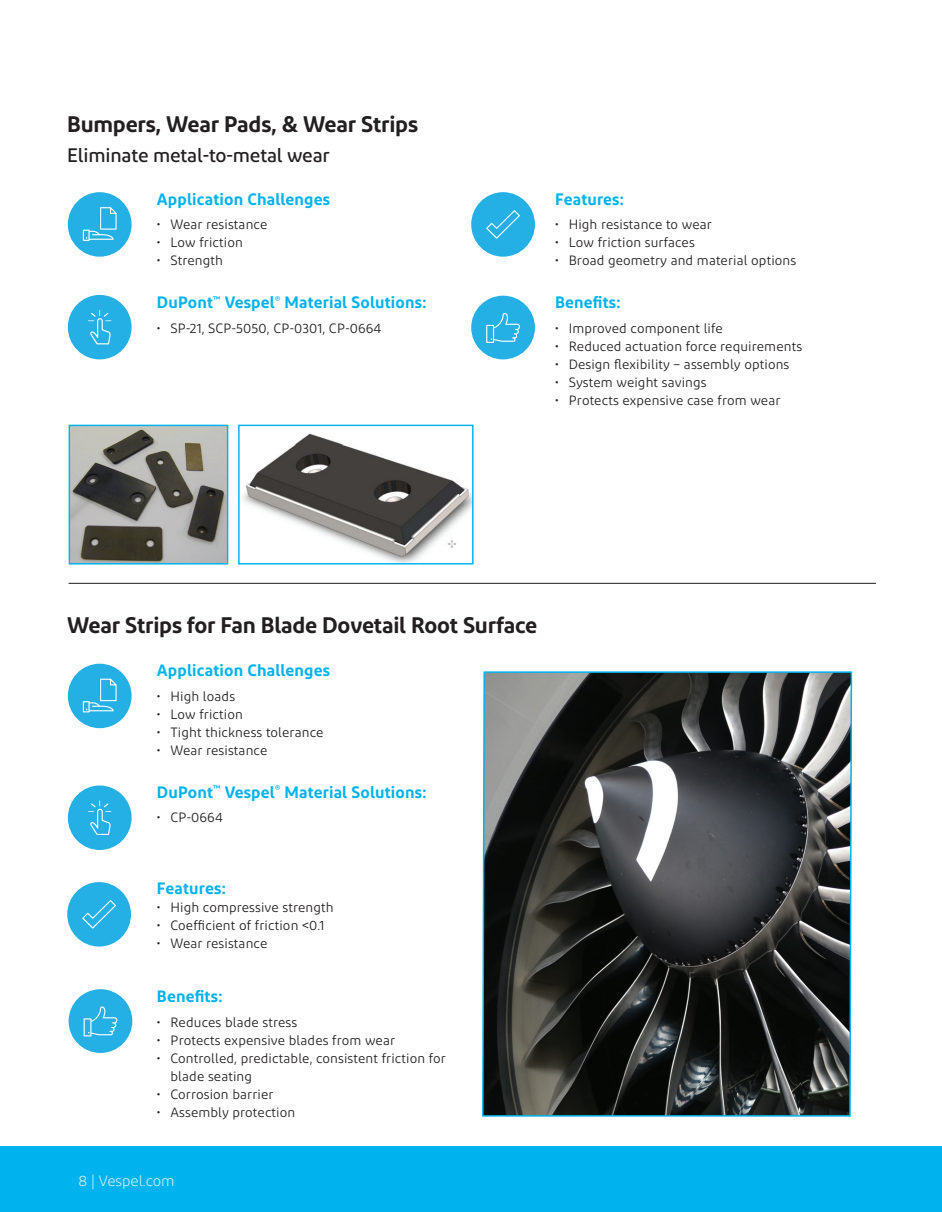
<style>
.page{position:relative;width:942px;height:1212px;background:#fff}
.page>*{position:absolute;margin:0;border:0;box-sizing:border-box;transform-origin:0 0}
.t1{font:600 22.5px "Diodrum";letter-spacing:-.01em;color:#231f20}
.t2{font:500 19.5px "Diodrum";letter-spacing:-.01em;color:#231f20}
.t3{font:600 16.5px "Diodrum";letter-spacing:.01em;color:#00b3ef}
.t4{font:300 15px "Diodrum";color:#fff}
.t5{font:13.5px/18px "Diodrum";letter-spacing:.01em;color:#231f20}
</style>
<div class="page">
<div style="left:928px;top:1146px;width:14px;height:66px;background:#00b3ef"></div>
<div style="left:0;top:1146px;width:930px;height:66px;background:#00b3ef"></div>
<div style="left:68px;top:192px;width:64px;height:65px;background:#25b0e5;border-radius:50%"></div>
<svg style="left:83px;top:207px;width:34px;height:34px"></svg>
<div style="left:68px;top:664px;width:64px;height:64px;background:#25b0e5;border-radius:50%"></div>
<svg style="left:83px;top:679px;width:34px;height:33px"></svg>
<div style="left:68px;top:295px;width:64px;height:64px;background:#25b0e5;border-radius:50%"></div>
<svg style="left:88px;top:310px;width:23px;height:34px"></svg>
<div style="left:68px;top:786px;width:64px;height:64px;background:#25b0e5;border-radius:50%"></div>
<svg style="left:88px;top:801px;width:23px;height:34px"></svg>
<svg style="left:482px;top:671px;width:371px;height:446px"></svg>
<div style="left:471px;top:192px;width:64px;height:65px;background:#25b0e5;border-radius:50%"></div>
<svg style="left:486px;top:210px;width:34px;height:29px"></svg>
<div style="left:67px;top:882px;width:64px;height:65px;background:#25b0e5;border-radius:50%"></div>
<svg style="left:82px;top:900px;width:34px;height:29px"></svg>
<div style="left:471px;top:296px;width:64px;height:63px;background:#25b0e5;border-radius:50%"></div>
<svg style="left:486px;top:313px;width:34px;height:30px"></svg>
<div style="left:69px;top:989px;width:63px;height:64px;background:#25b0e5;border-radius:50%"></div>
<svg style="left:84px;top:1006px;width:33px;height:30px"></svg>
<img style="left:71px;top:427px;width:155px;height:136px">
<div style="left:69px;top:425px;width:159px;height:140px;border:1px solid #00b3ef"></div>
<img style="left:243px;top:433px;width:229px;height:130px">
<div style="left:238px;top:425px;width:236px;height:140px;border:1px solid #00b3ef"></div>
<hr style="left:69px;top:583px;width:807px;height:1px;background:#231f20">
<h1 class="t1" style="left:67px;top:110px;width:352px">Bumpers, Wear Pads, &amp; Wear Strips</h1>
<h2 class="t2" style="left:67px;top:143px;width:264px">Eliminate metal-to-metal wear</h2>
<p class="t3" style="left:157px;top:188px;width:175px">Application Challenges</p>
<p class="t5" style="left:157px;top:215px;width:112px">• Wear resistance</p>
<p class="t5" style="left:157px;top:233px;width:88px">• Low friction</p>
<p class="t5" style="left:157px;top:251px;width:68px">• Strength</p>
<p class="t3" style="left:157px;top:292px;width:271px">DuPont<sup>™</sup> Vespel<sup>®</sup> Material Solutions:</p>
<p class="t5" style="left:157px;top:319px;width:226px">• SP-21, SCP-5050, CP-0301, CP-0664</p>
<p class="t3" style="left:555px;top:188px;width:71px">Features:</p>
<p class="t5" style="left:555px;top:215px;width:158px">• High resistance to wear</p>
<p class="t5" style="left:555px;top:233px;width:141px">• Low friction surfaces</p>
<p class="t5" style="left:555px;top:251px;width:243px">• Broad geometry and material options</p>
<p class="t3" style="left:555px;top:292px;width:67px">Benefits:</p>
<p class="t5" style="left:555px;top:319px;width:169px">• Improved component life</p>
<p class="t5" style="left:555px;top:337px;width:248px">• Reduced actuation force requirements</p>
<p class="t5" style="left:555px;top:355px;width:236px">• Design flexibility – assembly options</p>
<p class="t5" style="left:555px;top:373px;width:153px">• System weight savings</p>
<p class="t5" style="left:555px;top:391px;width:227px">• Protects expensive case from wear</p>
<h1 class="t1" style="left:67px;top:611px;width:472px">Wear Strips for Fan Blade Dovetail Root Surface</h1>
<p class="t3" style="left:157px;top:660px;width:175px">Application Challenges</p>
<p class="t5" style="left:157px;top:687px;width:80px">• High loads</p>
<p class="t5" style="left:157px;top:705px;width:88px">• Low friction</p>
<p class="t5" style="left:157px;top:723px;width:168px">• Tight thickness tolerance</p>
<p class="t5" style="left:157px;top:741px;width:112px">• Wear resistance</p>
<p class="t3" style="left:157px;top:781px;width:271px">DuPont<sup>™</sup> Vespel<sup>®</sup> Material Solutions:</p>
<p class="t5" style="left:157px;top:808px;width:67px">• CP-0664</p>
<p class="t3" style="left:157px;top:878px;width:71px">Features:</p>
<p class="t5" style="left:157px;top:898px;width:178px">• High compressive strength</p>
<p class="t5" style="left:157px;top:916px;width:169px">• Coefficient of friction &lt;0.1</p>
<p class="t5" style="left:157px;top:934px;width:112px">• Wear resistance</p>
<p class="t3" style="left:157px;top:986px;width:67px">Benefits:</p>
<p class="t5" style="left:157px;top:1013px;width:142px">• Reduces blade stress</p>
<p class="t5" style="left:157px;top:1031px;width:240px">• Protects expensive blades from wear</p>
<p class="t5" style="left:170px;top:1049px;width:277px;text-indent:-14px">• Controlled, predictable, consistent friction for blade seating</p>
<p class="t5" style="left:157px;top:1085px;width:118px">• Corrosion barrier</p>
<p class="t5" style="left:157px;top:1103px;width:140px">• Assembly protection</p>
<p class="t4" style="left:79px;top:1172px;width:98px">8 | Vespel.com</p>
</div>
